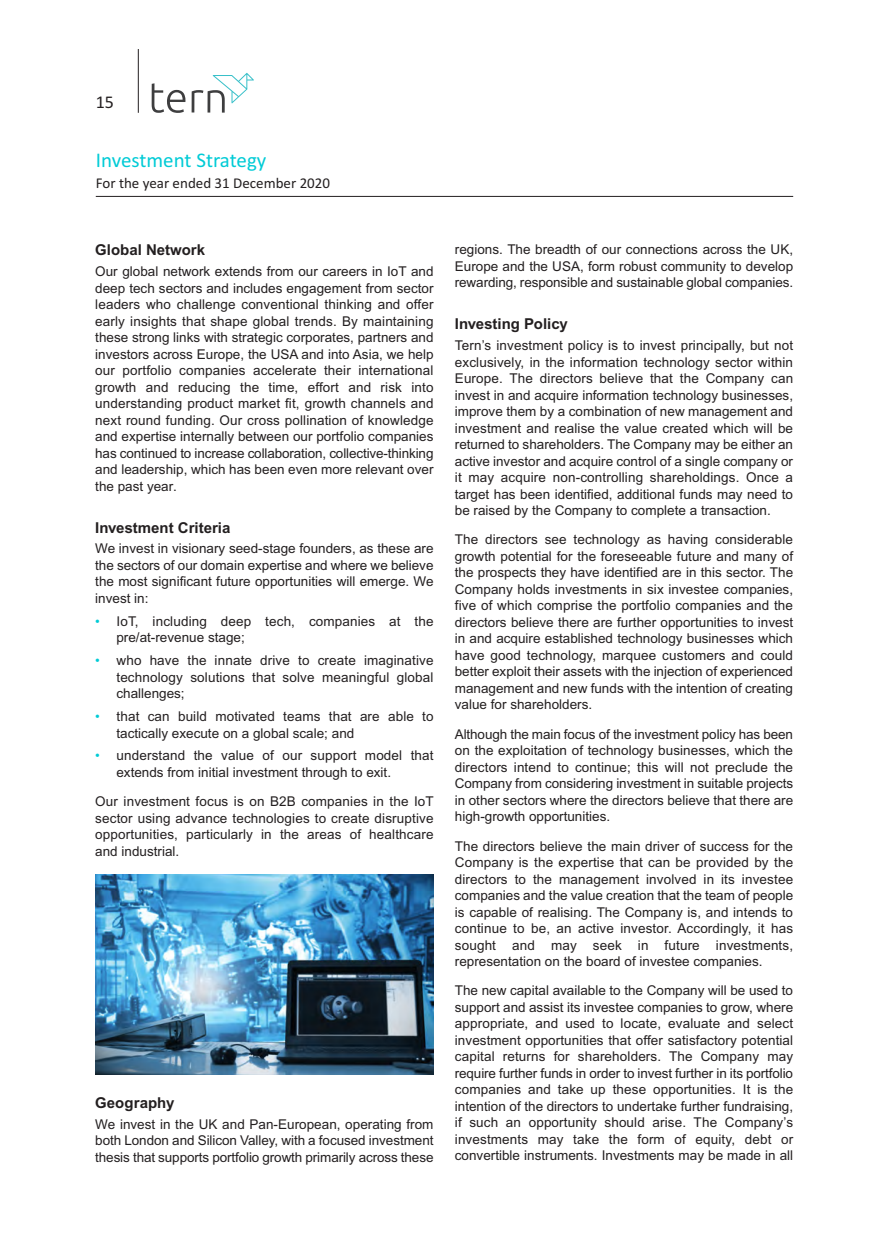
<style>
.page{position:relative;width:889px;height:1259px;background:#fff}
.page>*{position:absolute;margin:0;border:0;box-sizing:border-box;transform-origin:0 0}
.t1{font:21px "Calibri";color:#00cbd6}
.t2{font:18px "Calibri";color:#231f20}
.t3{font:700 15px "Arial";color:#231f20}
.t4{font:15px "Calibri";color:#231f20}
.t5{font:13.5px/16.5px "Arial";color:#231f20;text-align:justify}
.s1{color:#00cbd6}
</style>
<div class="page">
<hr style="left:138px;top:49px;width:1px;height:64px;background:#231f20">
<svg style="left:152px;top:83px;width:33px;height:30px"></svg>
<svg style="left:192px;top:73px;width:62px;height:40px"></svg>
<hr style="left:96px;top:196px;width:697px;height:1px;background:#231f20">
<img style="left:95px;top:875px;width:338px;height:199px">
<p class="t2" style="left:96px;top:96px;width:20px">15</p>
<p class="t1" style="left:96px;top:153px;width:172px">Investment Strategy</p>
<p class="t4" style="left:96px;top:177px;width:236px">For the year ended 31 December 2020</p>
<p class="t3" style="left:95px;top:245px;width:112px">Global Network</p>
<p class="t5" style="left:95px;top:264px;width:340px">Our global network extends from our careers in IoT and deep tech sectors and includes engagement from sector leaders who challenge conventional thinking and offer early insights that shape global trends. By maintaining these strong links with strategic corporates, partners and investors across Europe, the USA and into Asia, we help our portfolio companies accelerate their international growth and reducing the time, effort and risk into understanding product market fit, growth channels and next round funding. Our cross pollination of knowledge and expertise internally between our portfolio companies has continued to increase collaboration, collective-thinking and leadership, which has been even more relevant over the past year.</p>
<p class="t3" style="left:95px;top:522px;width:137px">Investment Criteria</p>
<p class="t5" style="left:95px;top:542px;width:340px">We invest in visionary seed-stage founders, as these are the sectors of our domain expertise and where we believe the most significant future opportunities will emerge. We invest in:</p>
<p class="t5" style="left:116px;top:614px;width:319px;text-indent:-21px"><span class="s1">•</span> IoT, including deep tech, companies at the pre/at-revenue stage;</p>
<p class="t5" style="left:116px;top:653px;width:319px;text-indent:-21px"><span class="s1">•</span> who have the innate drive to create imaginative technology solutions that solve meaningful global challenges;</p>
<p class="t5" style="left:116px;top:709px;width:319px;text-indent:-21px"><span class="s1">•</span> that can build motivated teams that are able to tactically execute on a global scale; and</p>
<p class="t5" style="left:116px;top:749px;width:319px;text-indent:-21px"><span class="s1">•</span> understand the value of our support model that extends from initial investment through to exit.</p>
<p class="t5" style="left:95px;top:794px;width:340px">Our investment focus is on B2B companies in the IoT sector using advance technologies to create disruptive opportunities, particularly in the areas of healthcare and industrial.</p>
<p class="t3" style="left:95px;top:1097px;width:81px">Geography</p>
<p class="t5" style="left:95px;top:1117px;width:340px">We invest in the UK and Pan-European, operating from both London and Silicon Valley, with a focused investment thesis that supports portfolio growth primarily across these</p>
<p class="t5" style="left:455px;top:243px;width:340px">regions. The breadth of our connections across the UK, Europe and the USA, form robust community to develop rewarding, responsible and sustainable global companies.</p>
<p class="t3" style="left:455px;top:319px;width:115px">Investing Policy</p>
<p class="t5" style="left:455px;top:339px;width:340px">Tern’s investment policy is to invest principally, but not exclusively, in the information technology sector within Europe. The directors believe that the Company can invest in and acquire information technology businesses, improve them by a combination of new management and investment and realise the value created which will be returned to shareholders. The Company may be either an active investor and acquire control of a single company or it may acquire non-controlling shareholdings. Once a target has been identified, additional funds may need to be raised by the Company to complete a transaction.</p>
<p class="t5" style="left:455px;top:533px;width:340px">The directors see technology as having considerable growth potential for the foreseeable future and many of the prospects they have identified are in this sector. The Company holds investments in six investee companies, five of which comprise the portfolio companies and the directors believe there are further opportunities to invest in and acquire established technology businesses which have good technology, marquee customers and could better exploit their assets with the injection of experienced management and new funds with the intention of creating value for shareholders.</p>
<p class="t5" style="left:455px;top:727px;width:340px">Although the main focus of the investment policy has been on the exploitation of technology businesses, which the directors intend to continue; this will not preclude the Company from considering investment in suitable projects in other sectors where the directors believe that there are high-growth opportunities.</p>
<p class="t5" style="left:455px;top:839px;width:340px">The directors believe the main driver of success for the Company is the expertise that can be provided by the directors to the management involved in its investee companies and the value creation that the team of people is capable of realising. The Company is, and intends to continue to be, an active investor. Accordingly, it has sought and may seek in future investments, representation on the board of investee companies.</p>
<p class="t5" style="left:455px;top:983px;width:340px">The new capital available to the Company will be used to support and assist its investee companies to grow, where appropriate, and used to locate, evaluate and select investment opportunities that offer satisfactory potential capital returns for shareholders. The Company may require further funds in order to invest further in its portfolio companies and take up these opportunities. It is the intention of the directors to undertake further fundraising, if such an opportunity should arise. The Company’s investments may take the form of equity, debt or convertible instruments. Investments may be made in all</p>
</div>
